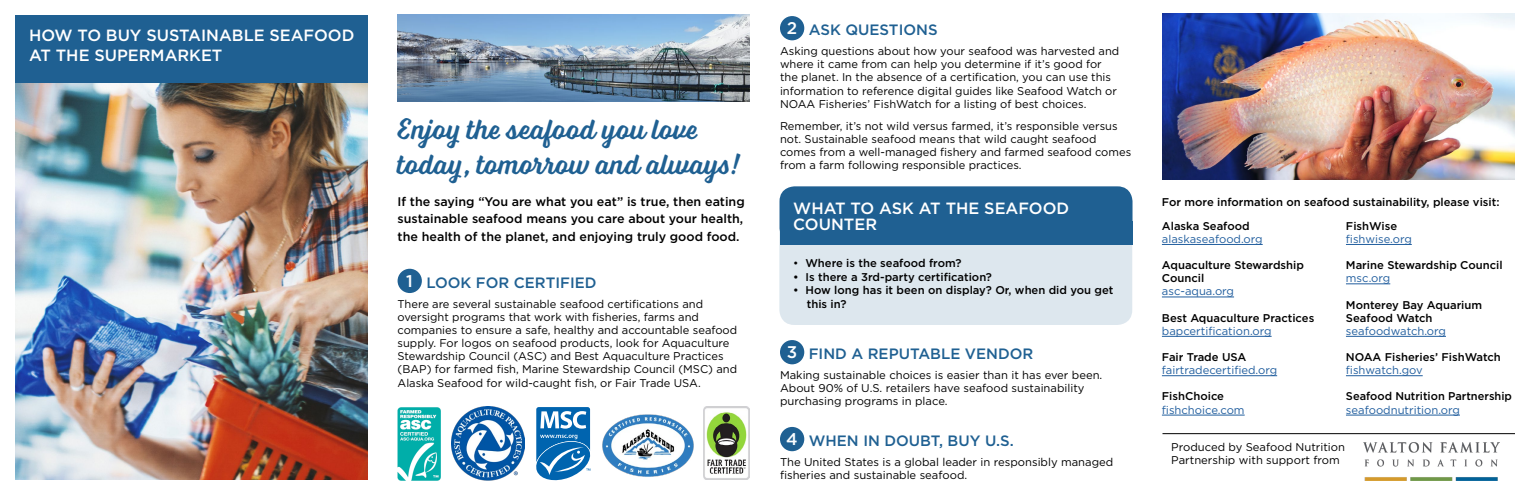
<style>
.page{position:relative;width:1530px;height:495px;background:#fff}
.page>*{position:absolute;margin:0;border:0;box-sizing:border-box;transform-origin:0 0}
.t1{font:30px/35px "Voltage";color:#1f6092}
.t2{font:500 16.25px/20px "Gotham";color:#fff}
.t3{font:500 15px "Gotham";color:#1f6092}
.t4{font:500 12.5px/17.5px "Gotham";color:#000;text-align:justify}
.t5{font:11.25px/13.1px "Gotham";color:#000}
.t6{font:500 11.25px/13.1px "Gotham";color:#000}
.t7{font:11.25px "Gotham";color:#215e9e}
.s1{font-size:16.88px;color:#fcfeff}
.s2{font-weight:400}
</style>
<div class="page">
<img style="left:397px;top:407px;width:44px;height:74px">
<img style="left:15px;top:83px;width:353px;height:397px">
<div style="left:15px;top:15px;width:353px;height:68px;background:#1f6092"></div>
<div style="left:780px;top:340px;width:24px;height:24px;background:#1f6092;border-radius:50%"></div>
<div style="left:780px;top:427px;width:24px;height:24px;background:#1f6092;border-radius:50%"></div>
<div style="left:780px;top:16px;width:24px;height:24px;background:#1f6092;border-radius:50%"></div>
<svg style="left:779px;top:186px;width:353px;height:139px;fill:#dde7ee"></svg>
<hr style="left:1162px;top:244px;width:101px;height:1px;background:#215e9e">
<hr style="left:1162px;top:297px;width:72px;height:1px;background:#215e9e">
<hr style="left:1162px;top:336px;width:110px;height:1px;background:#215e9e">
<hr style="left:1162px;top:376px;width:115px;height:1px;background:#215e9e">
<hr style="left:1162px;top:415px;width:83px;height:1px;background:#215e9e">
<hr style="left:1346px;top:244px;width:66px;height:1px;background:#215e9e">
<hr style="left:1346px;top:284px;width:44px;height:1px;background:#215e9e">
<hr style="left:1346px;top:336px;width:100px;height:1px;background:#215e9e">
<hr style="left:1346px;top:376px;width:77px;height:1px;background:#215e9e">
<hr style="left:1346px;top:415px;width:114px;height:1px;background:#215e9e">
<img style="left:1162px;top:14px;width:353px;height:166px">
<img style="left:1364px;top:443px;width:135px;height:38px">
<hr style="left:1162px;top:433px;width:353px;height:1px;background:#000">
<div style="left:398px;top:269px;width:24px;height:24px;background:#1f6092;border-radius:50%"></div>
<svg style="left:536px;top:407px;width:55px;height:74px"></svg>
<img style="left:451px;top:407px;width:74px;height:74px">
<img style="left:703px;top:407px;width:47px;height:72px">
<img style="left:602px;top:414px;width:92px;height:63px">
<img style="left:398px;top:15px;width:352px;height:87px">
<h2 class="t2" style="left:29px;top:25px;width:327px">HOW TO BUY SUSTAINABLE SEAFOOD<br>AT THE SUPERMARKET</h2>
<h1 class="t1" style="left:398px;top:111px;width:345px">Enjoy the seafood you love today, tomorrow and always!</h1>
<p class="t4" style="left:398px;top:193px;width:349px">If the saying “You are what you eat” is true, then eating sustainable seafood means you care about your health, the health of the planet, and enjoying truly good food.</p>
<h3 class="t3" style="left:406px;top:272px;width:192px"><span class="s1">1</span> LOOK FOR CERTIFIED</h3>
<p class="t5" style="left:398px;top:297px;width:341px">There are several sustainable seafood certifications and oversight programs that work with fisheries, farms and companies to ensure a safe, healthy and accountable seafood supply. For logos on seafood products, look for Aquaculture Stewardship Council (ASC) and Best Aquaculture Practices (BAP) for farmed fish, Marine Stewardship Council (MSC) and Alaska Seafood for wild-caught fish, or Fair Trade USA.</p>
<h3 class="t3" style="left:787px;top:20px;width:152px"><span class="s1">2</span> ASK QUESTIONS</h3>
<p class="t5" style="left:780px;top:44px;width:341px">Asking questions about how your seafood was harvested and where it came from can help you determine if it’s good for the planet. In the absence of a certification, you can use this information to reference digital guides like Seafood Watch or NOAA Fisheries’ FishWatch for a listing of best choices.</p>
<p class="t5" style="left:780px;top:119px;width:353px">Remember, it’s not wild versus farmed, it’s responsible versus not. Sustainable seafood means that wild caught seafood comes from a well-managed fishery and farmed seafood comes from a farm following responsible practices.</p>
<h2 class="t2" style="left:793px;top:200px;width:278px;line-height:16.2px">WHAT TO ASK AT THE SEAFOOD<br>COUNTER</h2>
<p class="t6" style="left:793px;top:256px;width:170px"><span class="s2">•</span> Where is the seafood from?</p>
<p class="t6" style="left:793px;top:270px;width:200px">• Is there a 3rd-party certification?</p>
<p class="t6" style="left:807px;top:283px;width:308px;line-height:13.8px;text-indent:-13px">• How long has it been on display? Or, when did you get this in?</p>
<h3 class="t3" style="left:787px;top:344px;width:248px"><span class="s1">3</span> FIND A REPUTABLE VENDOR</h3>
<p class="t5" style="left:780px;top:368px;width:324px">Making sustainable choices is easier than it has ever been.<br>About 90% of U.S. retailers have seafood sustainability purchasing programs in place.</p>
<h3 class="t3" style="left:786px;top:431px;width:229px"><span class="s1">4</span> WHEN IN DOUBT, BUY U.S.</h3>
<p class="t5" style="left:780px;top:455px;width:335px">The United States is a global leader in responsibly managed fisheries and sustainable seafood.</p>
<p class="t6" style="left:1162px;top:191px;width:339px;line-height:23.4px">For more information on seafood sustainability, please visit:<br>Alaska Seafood</p>
<p class="t7" style="left:1162px;top:232px;width:102px">alaskaseafood.org</p>
<p class="t6" style="left:1162px;top:259px;width:144px">Aquaculture Stewardship<br>Council</p>
<p class="t7" style="left:1162px;top:284px;width:74px">asc-aqua.org</p>
<p class="t6" style="left:1162px;top:311px;width:154px">Best Aquaculture Practices</p>
<p class="t7" style="left:1162px;top:324px;width:111px">bapcertification.org</p>
<p class="t6" style="left:1162px;top:350px;width:86px">Fair Trade USA</p>
<p class="t7" style="left:1162px;top:363px;width:117px">fairtradecertified.org</p>
<p class="t6" style="left:1162px;top:390px;width:64px">FishChoice</p>
<p class="t7" style="left:1162px;top:402px;width:84px">fishchoice.com</p>
<p class="t6" style="left:1346px;top:219px;width:53px">FishWise</p>
<p class="t7" style="left:1346px;top:232px;width:67px">fishwise.org</p>
<p class="t6" style="left:1346px;top:259px;width:158px">Marine Stewardship Council</p>
<p class="t7" style="left:1346px;top:271px;width:46px">msc.org</p>
<p class="t6" style="left:1346px;top:298px;width:138px">Monterey Bay Aquarium<br>Seafood Watch</p>
<p class="t7" style="left:1346px;top:324px;width:102px">seafoodwatch.org</p>
<p class="t6" style="left:1346px;top:350px;width:156px">NOAA Fisheries’ FishWatch</p>
<p class="t7" style="left:1346px;top:363px;width:78px">fishwatch.gov</p>
<p class="t6" style="left:1346px;top:390px;width:167px">Seafood Nutrition Partnership</p>
<p class="t7" style="left:1346px;top:402px;width:116px">seafoodnutrition.org</p>
<p class="t5" style="left:1171px;top:440px;width:175px">Produced by Seafood Nutrition<br>Partnership with support from</p>
</div>
